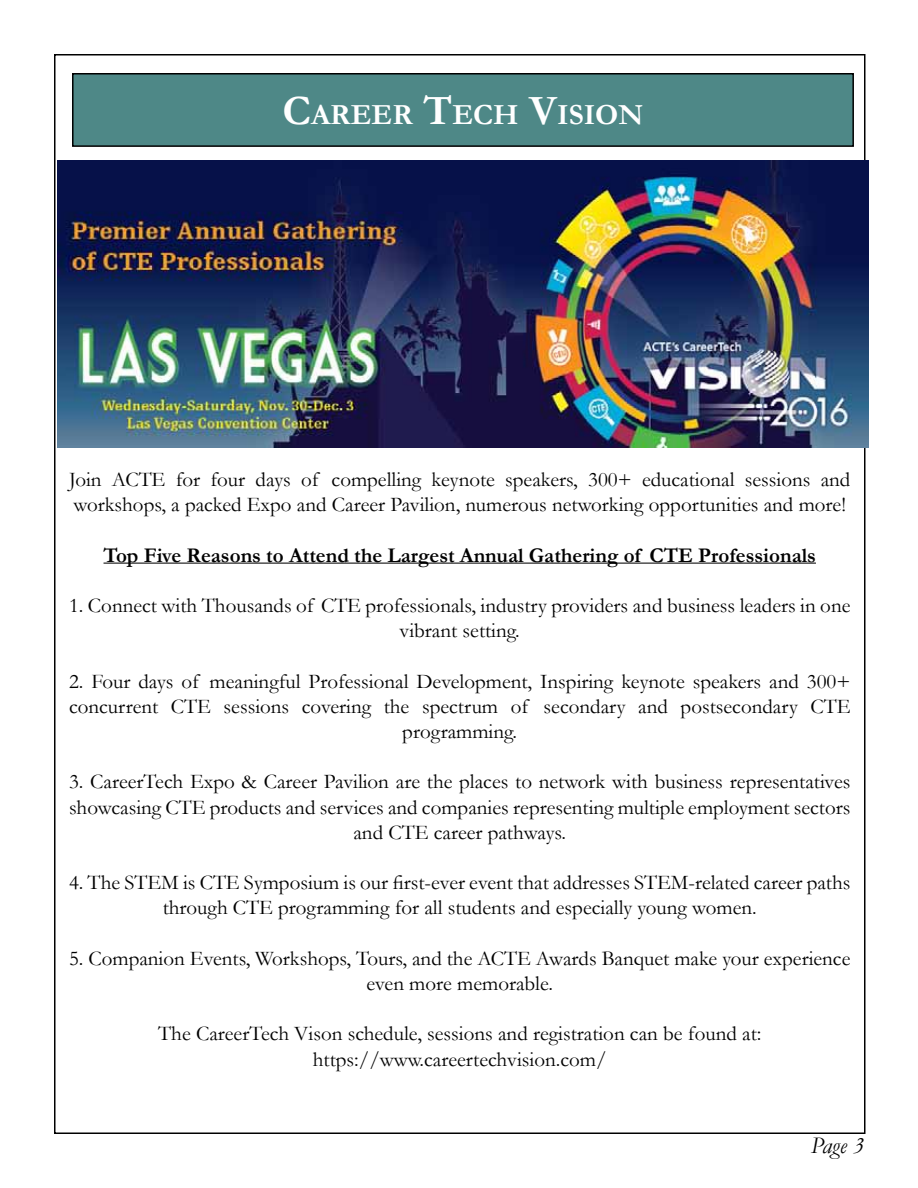
<style>
.page{position:relative;width:918px;height:1188px;background:#fff}
.page>*{position:absolute;margin:0;border:0;box-sizing:border-box;transform-origin:0 0}
.t1{font:700 29.4px "Garamond";color:#fff}
.t2{font:italic 24px "Garamond";color:#000}
.t3{font:21px/25.2px "Garamond";color:#000;text-align:center}
.t4{font:700 21px "Garamond";color:#000}
.s1{font-size:42px}
</style>
<div class="page">
<hr style="left:104px;top:563px;width:712px;height:1px;background:#000">
<div style="left:73px;top:74px;width:780px;height:72px;background:#4e8887"></div>
<div style="left:72px;top:73px;width:782px;height:74px;border:2px solid #000"></div>
<img style="left:57px;top:160px;width:812px;height:288px">
<h1 class="t1" style="left:283px;top:94px;width:362px"><span class="s1">C</span>AREER <span class="s1">T</span>ECH <span class="s1">V</span>ISION</h1>
<p class="t3" style="left:69px;top:466px;width:783px;text-align:left">Join ACTE for four days of compelling keynote speakers, 300+ educational sessions and workshops, a packed Expo and Career Pavilion, numerous networking opportunities and more!</p>
<p class="t4" style="left:104px;top:541px;width:714px">Top Five Reasons to Attend the Largest Annual Gathering of CTE Professionals</p>
<p class="t3" style="left:69px;top:592px;width:783px">1. Connect with Thousands of CTE professionals, industry providers and business leaders in one vibrant setting.</p>
<p class="t3" style="left:69px;top:668px;width:783px">2. Four days of meaningful Professional Development, Inspiring keynote speakers and 300+ concurrent CTE sessions covering the spectrum of secondary and postsecondary CTE programming.</p>
<p class="t3" style="left:69px;top:769px;width:783px">3. CareerTech Expo &amp; Career Pavilion are the places to network with business representatives showcasing CTE products and services and companies representing multiple employment sectors and CTE career pathways.</p>
<p class="t3" style="left:69px;top:869px;width:783px">4. The STEM is CTE Symposium is our first-ever event that addresses STEM-related career paths through CTE programming for all students and especially young women.</p>
<p class="t3" style="left:69px;top:945px;width:783px">5. Companion Events, Workshops, Tours, and the ACTE Awards Banquet make your experience even more memorable.</p>
<p class="t3" style="left:158px;top:1021px;width:605px">The CareerTech Vison schedule, sessions and registration can be found at: https://www.careertechvision.com/</p>
<p class="t2" style="left:811px;top:1129px;width:55px">Page 3</p>
</div>
